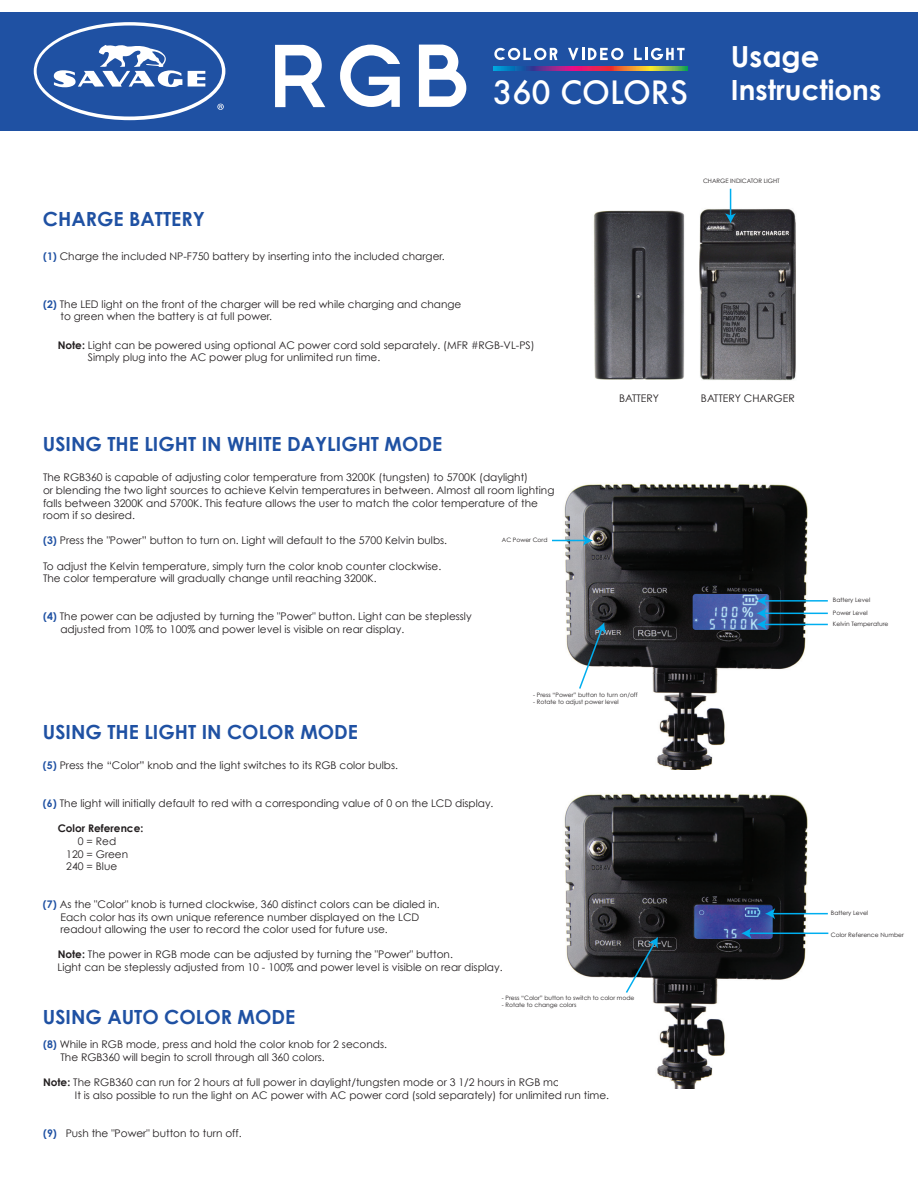
<style>
.page{position:relative;width:918px;height:1188px;background:#fff}
.page>*{position:absolute;margin:0;border:0;box-sizing:border-box;transform-origin:0 0}
.t1{font:500 31.2px "Futura";color:#fff}
.t2{font:700 29.1px "Century Gothic";color:#fff}
.t3{font:700 27.9px "Century Gothic";color:#fff}
.t4{font:700 19.5px "Century Gothic";color:#1f51a3}
.t5{font:10.5px/12.6px "Century Gothic";color:#231f20}
.t6{font:700 10.5px "Century Gothic";color:#231f20}
.t7{font:6px "Century Gothic";color:#231f20}
.s1{font-weight:700;color:#1f51a3}
.s2{font-weight:700}
</style>
<div class="page">
<img style="left:564px;top:794px;width:261px;height:295px">
<img style="left:558px;top:484px;width:262px;height:285px">
<img style="left:694px;top:905px;width:79px;height:34px">
<div style="left:0;top:12px;width:918px;height:119px;background:#1f51a3"></div>
<svg style="left:30px;top:19px;width:199px;height:104px"></svg>
<svg style="left:34px;top:22px;width:191px;height:98px"></svg>
<div style="left:37px;top:26px;width:185px;height:91px;background:#1f51a3;border-radius:50%"></div>
<svg style="left:188px;top:71px;width:17px;height:16px"></svg>
<svg style="left:53px;top:45px;width:129px;height:43px"></svg>
<svg style="left:217px;top:104px;width:7px;height:6px"></svg>
<svg style="left:493px;top:66px;width:195px;height:5px"></svg>
<img style="left:693px;top:594px;width:76px;height:36px">
<svg style="left:275px;top:45px;width:50px;height:62px"></svg>
<svg style="left:340px;top:45px;width:60px;height:62px"></svg>
<svg style="left:419px;top:45px;width:47px;height:62px"></svg>
<svg style="left:494px;top:48px;width:63px;height:12px"></svg>
<svg style="left:568px;top:48px;width:55px;height:12px"></svg>
<svg style="left:634px;top:48px;width:51px;height:12px"></svg>
<img style="left:593px;top:210px;width:92px;height:170px">
<img style="left:699px;top:209px;width:97px;height:172px">
<svg style="left:725px;top:189px;width:11px;height:34px"></svg>
<hr style="left:748px;top:933px;width:80px;height:1px;background:#00aeef">
<svg style="left:741px;top:928px;width:10px;height:11px"></svg>
<hr style="left:772px;top:913px;width:56px;height:1px;background:#00aeef">
<svg style="left:765px;top:908px;width:10px;height:11px"></svg>
<hr style="left:764px;top:613px;width:64px;height:1px;background:#00aeef">
<hr style="left:764px;top:600px;width:64px;height:2px;background:#00aeef">
<hr style="left:764px;top:624px;width:64px;height:1px;background:#00aeef">
<svg style="left:757px;top:595px;width:10px;height:35px"></svg>
<svg style="left:578px;top:622px;width:28px;height:68px"></svg>
<hr style="left:552px;top:540px;width:34px;height:1px;background:#00aeef">
<svg style="left:583px;top:535px;width:10px;height:11px"></svg>
<svg style="left:624px;top:937px;width:34px;height:58px"></svg>
<h1 class="t1" style="left:493px;top:71px;width:196px">360 COLORS</h1>
<h2 class="t2" style="left:731px;top:38px;width:90px">Usage</h2>
<h3 class="t3" style="left:731px;top:72px;width:152px">Instructions</h3>
<h3 class="t4" style="left:43px;top:207px;width:163px">CHARGE BATTERY</h3>
<p class="t5" style="left:43px;top:250px;width:403px"><span class="s1">(1)</span> Charge the included NP-F750 battery by inserting into the included charger.</p>
<p class="t5" style="left:60px;top:297px;width:402px;text-indent:-17px"><span class="s1">(2)</span> The LED light on the front of the charger will be red while charging and change to green when the battery is at full power.</p>
<p class="t5" style="left:88px;top:338px;width:448px;text-indent:-30px"><span class="s2">Note:</span> Light can be powered using optional AC power cord sold separately. (MFR #RGB-VL-PS)<br>Simply plug into the AC power plug for unlimited run time.</p>
<p class="t7" style="left:703px;top:177px;width:78px">CHARGE INDICATOR LIGHT</p>
<h3 class="t4" style="left:43px;top:432px;width:401px">USING THE LIGHT IN WHITE DAYLIGHT MODE</h3>
<p class="t5" style="left:43px;top:471px;width:513px">The RGB360 is capable of adjusting color temperature from 3200K (tungsten) to 5700K (daylight)<br>or blending the two light sources to achieve Kelvin temperatures in between. Almost all room lighting falls between 3200K and 5700K. This feature allows the user to match the color temperature of the room if so desired.</p>
<p class="t5" style="left:43px;top:534px;width:406px"><span class="s1">(3)</span> Press the "Power” button to turn on. Light will default to the 5700 Kelvin bulbs.</p>
<p class="t5" style="left:43px;top:559px;width:400px">To adjust the Kelvin temperature, simply turn the color knob counter clockwise.<br>The color temperature will gradually change until reaching 3200K.</p>
<p class="t5" style="left:60px;top:610px;width:413px;text-indent:-17px"><span class="s1">(4)</span> The power can be adjusted by turning the "Power" button. Light can be steplessly adjusted from 10% to 100% and power level is visible on rear display.</p>
<p class="t7" style="left:502px;top:536px;width:47px">AC Power Cord</p>
<p class="t5" style="left:619px;top:391px;width:41px">BATTERY</p>
<p class="t5" style="left:701px;top:391px;width:95px">BATTERY CHARGER</p>
<h3 class="t4" style="left:43px;top:719px;width:317px">USING THE LIGHT IN COLOR MODE</h3>
<p class="t5" style="left:43px;top:759px;width:357px"><span class="s1">(5)</span> Press the “Color” knob and the light switches to its RGB color bulbs.</p>
<p class="t5" style="left:43px;top:797px;width:452px"><span class="s1">(6)</span> The light will initially default to red with a corresponding value of 0 on the LCD display.</p>
<p class="t6" style="left:58px;top:822px;width:87px">Color Reference:</p>
<p class="t5" style="left:66px;top:835px;width:63px;text-indent:12px">0 = Red<br>120 = Green<br>240 = Blue</p>
<p class="t5" style="left:60px;top:898px;width:381px;text-indent:-17px"><span class="s1">(7)</span> As the "Color" knob is turned clockwise, 360 distinct colors can be dialed in.<br>Each color has its own unique reference number displayed on the LCD readout allowing the user to record the color used for future use.</p>
<p class="t5" style="left:58px;top:948px;width:397px"><span class="s2">Note:</span> The power in RGB mode can be adjusted by turning the "Power" button.</p>
<p class="t5" style="left:58px;top:961px;width:447px">Light can be steplessly adjusted from 10 - 100% and power level is visible on rear display.</p>
<p class="t7" style="left:533px;top:691px;width:106px">- Press “Power” button to turn on/off</p>
<p class="t7" style="left:533px;top:698px;width:87px">- Rotate to adjust power level</p>
<h3 class="t4" style="left:43px;top:1004px;width:254px">USING AUTO COLOR MODE</h3>
<p class="t7" style="left:502px;top:994px;width:134px">- Press “Color” button to switch to color mode</p>
<p class="t7" style="left:502px;top:1001px;width:76px">- Rotate to change colors</p>
<p class="t5" style="left:60px;top:1038px;width:328px;text-indent:-17px"><span class="s1">(8)</span> While in RGB mode, press and hold the color knob for 2 seconds.<br>The RGB360 will begin to scroll through all 360 colors.</p>
<p class="t5" style="left:75px;top:1076px;width:536px;text-indent:-32px"><span class="s2">Note:</span> The RGB360 can run for 2 hours at full power in daylight/tungsten mode or 3 1/2 hours in RGB mode.<br>It is also possible to run the light on AC power with AC power cord (sold separately) for unlimited run time.</p>
<p class="t5" style="left:43px;top:1126px;width:200px"><span class="s1">(9)</span> Push the "Power" button to turn off.</p>
<p class="t7" style="left:833px;top:596px;width:39px">Battery Level</p>
<p class="t7" style="left:833px;top:609px;width:36px">Power Level</p>
<p class="t7" style="left:833px;top:620px;width:57px">Kelvin Temperature</p>
<p class="t7" style="left:831px;top:910px;width:39px">Battery Level</p>
<p class="t7" style="left:831px;top:931px;width:75px">Color Reference Number</p>
</div>
